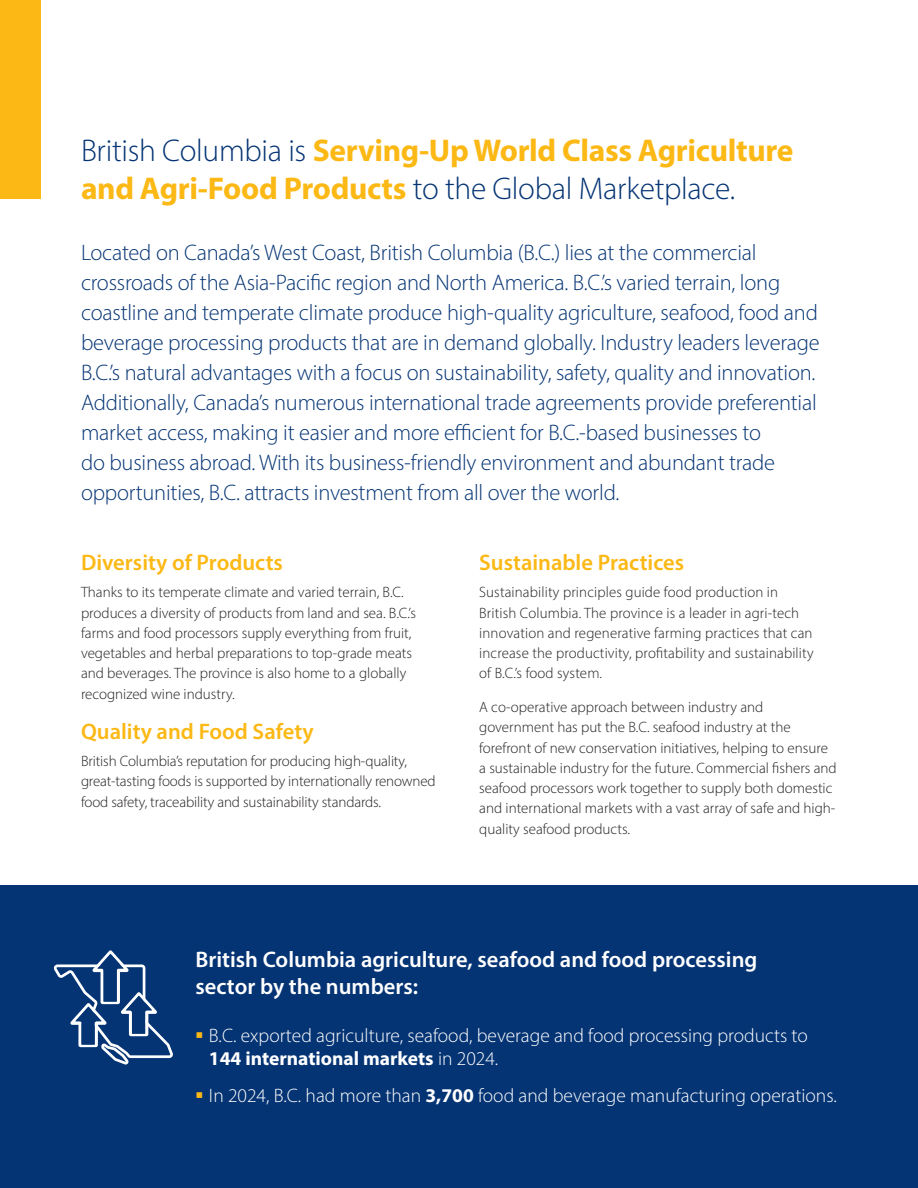
<style>
.page{position:relative;width:918px;height:1188px;background:#fff}
.page>*{position:absolute;margin:0;border:0;box-sizing:border-box;transform-origin:0 0}
.t1{font:700 31.5px/37.8px "Myriad Pro";letter-spacing:-.01em;color:#fcb814}
.t2{font:300 22.5px/30px "Myriad Pro";letter-spacing:-.01em;color:#053474}
.t3{font:600 22.5px/27px "Myriad Pro";color:#fff}
.t4{font:600 22.5px "Myriad Pro";color:#fcb814}
.t5{font:300 19.5px/23.4px "Myriad Pro";color:#fff}
.t6{font:300 15px/20.2px "Myriad Pro";color:#231f20}
.s1{font-weight:300;color:#053474}
.s2{font-family:"Minion Pro";font-weight:700;color:#fcb814}
.s3{font-weight:700}
</style>
<div class="page">
<div style="left:0;top:0;width:40px;height:199px;background:#fcb814"></div>
<div style="left:0;top:886px;width:918px;height:302px;background:#053474"></div>
<svg style="left:54px;top:950px;width:119px;height:115px"></svg>
<h1 class="t1" style="left:81px;top:130px;width:714px"><span class="s1">British Columbia is</span> Serving-Up World Class Agriculture and Agri-Food Products <span class="s1">to the Global Marketplace.</span></h1>
<p class="t2" style="left:81px;top:237px;width:740px">Located on Canada’s West Coast, British Columbia (B.C.) lies at the commercial crossroads of the Asia-Pacific region and North America. B.C.’s varied terrain, long coastline and temperate climate produce high-quality agriculture, seafood, food and beverage processing products that are in demand globally. Industry leaders leverage B.C.’s natural advantages with a focus on sustainability, safety, quality and innovation.<br>Additionally, Canada’s numerous international trade agreements provide preferential market access, making it easier and more efficient for B.C.-based businesses to<br>do business abroad. With its business-friendly environment and abundant trade opportunities, B.C. attracts investment from all over the world.</p>
<h2 class="t4" style="left:81px;top:549px;width:203px">Diversity of Products</h2>
<p class="t6" style="left:81px;top:582px;width:336px">Thanks to its temperate climate and varied terrain, B.C. produces a diversity of products from land and sea. B.C.’s farms and food processors supply everything from fruit, vegetables and herbal preparations to top-grade meats and beverages. The province is also home to a globally recognized wine industry.</p>
<h2 class="t4" style="left:81px;top:717px;width:234px">Quality and Food Safety</h2>
<p class="t6" style="left:81px;top:751px;width:356px">British Columbia’s reputation for producing high-quality, great-tasting foods is supported by internationally renowned food safety, traceability and sustainability standards.</p>
<h2 class="t4" style="left:479px;top:549px;width:206px">Sustainable Practices</h2>
<p class="t6" style="left:479px;top:582px;width:336px">Sustainability principles guide food production in British Columbia. The province is a leader in agri-tech innovation and regenerative farming practices that can increase the productivity, profitability and sustainability of B.C.’s food system.</p>
<p class="t6" style="left:479px;top:697px;width:359px">A co-operative approach between industry and government has put the B.C. seafood industry at the forefront of new conservation initiatives, helping to ensure a sustainable industry for the future. Commercial fishers and seafood processors work together to supply both domestic and international markets with a vast array of safe and high&shy;quality seafood products.</p>
<h2 class="t3" style="left:195px;top:946px;width:563px">British Columbia agriculture, seafood and food processing sector by the numbers:</h2>
<h3 class="t5" style="left:209px;top:1023px;width:600px;text-indent:-13px"><span class="s2">■</span> B.C. exported agriculture, seafood, beverage and food processing products to<br><span class="s3">144 international markets</span> in 2024.</h3>
<h3 class="t5" style="left:195px;top:1084px;width:643px"><span class="s2">■</span> In 2024, B.C. had more than <span class="s3">3,700</span> food and beverage manufacturing operations.</h3>
</div>
